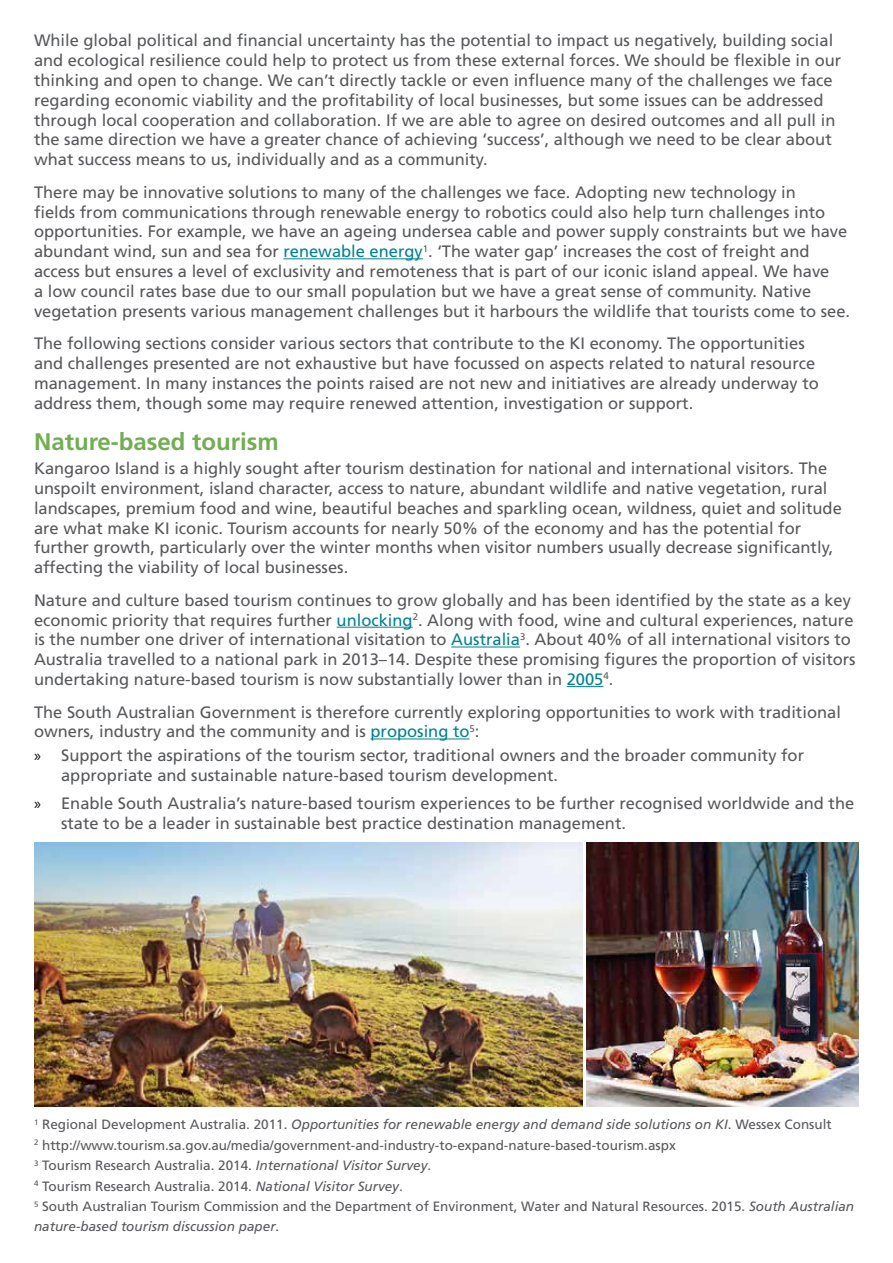
<style>
.page{position:relative;width:893px;height:1263px;background:#fff}
.page>*{position:absolute;margin:0;border:0;box-sizing:border-box;transform-origin:0 0}
.t1{font:700 24px "Frutiger LT Std";color:#71ae52}
.t2{font:16.5px/19.8px "Frutiger LT Std";color:#57585b}
.t3{font:13.5px/20.2px "Frutiger LT Std";color:#57585b}
.s1{color:#008193}
.s2{font-family:"Myriad Pro";color:#000}
.s3{font-style:italic}
</style>
<div class="page">
<hr style="left:283px;top:258px;width:140px;height:1px;background:#008193">
<hr style="left:337px;top:627px;width:76px;height:1px;background:#008193">
<hr style="left:451px;top:647px;width:69px;height:1px;background:#008193">
<hr style="left:567px;top:686px;width:36px;height:1px;background:#008193">
<hr style="left:370px;top:738px;width:99px;height:1px;background:#008193">
<img style="left:34px;top:842px;width:549px;height:265px">
<img style="left:587px;top:842px;width:272px;height:265px">
<p class="t2" style="left:34px;top:31px;width:809px">While global political and financial uncertainty has the potential to impact us negatively, building social and ecological resilience could help to protect us from these external forces. We should be flexible in our thinking and open to change. We can’t directly tackle or even influence many of the challenges we face regarding economic viability and the profitability of local businesses, but some issues can be addressed through local cooperation and collaboration. If we are able to agree on desired outcomes and all pull in the same direction we have a greater chance of achieving ‘success’, although we need to be clear about what success means to us, individually and as a community.</p>
<p class="t2" style="left:34px;top:182px;width:818px">There may be innovative solutions to many of the challenges we face. Adopting new technology in<br>fields from communications through renewable energy to robotics could also help turn challenges into opportunities. For example, we have an ageing undersea cable and power supply constraints but we have abundant wind, sun and sea for <span class="s1">renewable energy</span><sup>1</sup>. ‘The water gap’ increases the cost of freight and access but ensures a level of exclusivity and remoteness that is part of our iconic island appeal. We have<br>a low council rates base due to our small population but we have a great sense of community. Native vegetation presents various management challenges but it harbours the wildlife that tourists come to see.</p>
<p class="t2" style="left:34px;top:334px;width:786px">The following sections consider various sectors that contribute to the KI economy. The opportunities and challenges presented are not exhaustive but have focussed on aspects related to natural resource management. In many instances the points raised are not new and initiatives are already underway to address them, though some may require renewed attention, investigation or support.</p>
<h1 class="t1" style="left:34px;top:428px;width:246px">Nature-based tourism</h1>
<p class="t2" style="left:34px;top:459px;width:809px">Kangaroo Island is a highly sought after tourism destination for national and international visitors. The unspoilt environment, island character, access to nature, abundant wildlife and native vegetation, rural landscapes, premium food and wine, beautiful beaches and sparkling ocean, wildness, quiet and solitude are what make KI iconic. Tourism accounts for nearly 50% of the economy and has the potential for further growth, particularly over the winter months when visitor numbers usually decrease significantly, affecting the viability of local businesses.</p>
<p class="t2" style="left:34px;top:590px;width:823px">Nature and culture based tourism continues to grow globally and has been identified by the state as a key economic priority that requires further <span class="s1">unlocking</span><sup>2</sup>. Along with food, wine and cultural experiences, nature is the number one driver of international visitation to <span class="s1">Australia</span><sup>3</sup>. About 40% of all international visitors to Australia travelled to a national park in 2013–14. Despite these promising figures the proportion of visitors undertaking nature-based tourism is now substantially lower than in <span class="s1">2005</span><sup>4</sup>.</p>
<p class="t2" style="left:34px;top:702px;width:808px">The South Australian Government is therefore currently exploring opportunities to work with traditional owners, industry and the community and is <span class="s1">proposing to</span><sup>5</sup>:</p>
<p class="t2" style="left:61px;top:746px;width:744px;text-indent:-27px"><span class="s2">»</span> Support the aspirations of the tourism sector, traditional owners and the broader community for appropriate and sustainable nature-based tourism development.</p>
<p class="t2" style="left:61px;top:794px;width:795px;text-indent:-27px"><span class="s2">»</span> Enable South Australia’s nature-based tourism experiences to be further recognised worldwide and the state to be a leader in sustainable best practice destination management.</p>
<p class="t3" style="left:34px;top:1115px;width:822px"><sup>1</sup> Regional Development Australia. 2011. <span class="s3">Opportunities for renewable energy and demand side solutions on KI</span>. Wessex Consult<br><sup>2</sup> http://www.tourism.sa.gov.au/media/government-and-industry-to-expand-nature-based-tourism.aspx<br><sup>3</sup> Tourism Research Australia. 2014. <span class="s3">International Visitor Survey</span>.<br><sup>4</sup> Tourism Research Australia. 2014. <span class="s3">National Visitor Survey</span>.<br><sup>5</sup> South Australian Tourism Commission and the Department of Environment, Water and Natural Resources. 2015. <span class="s3">South Australian nature-based tourism discussion paper</span>.</p>
</div>
